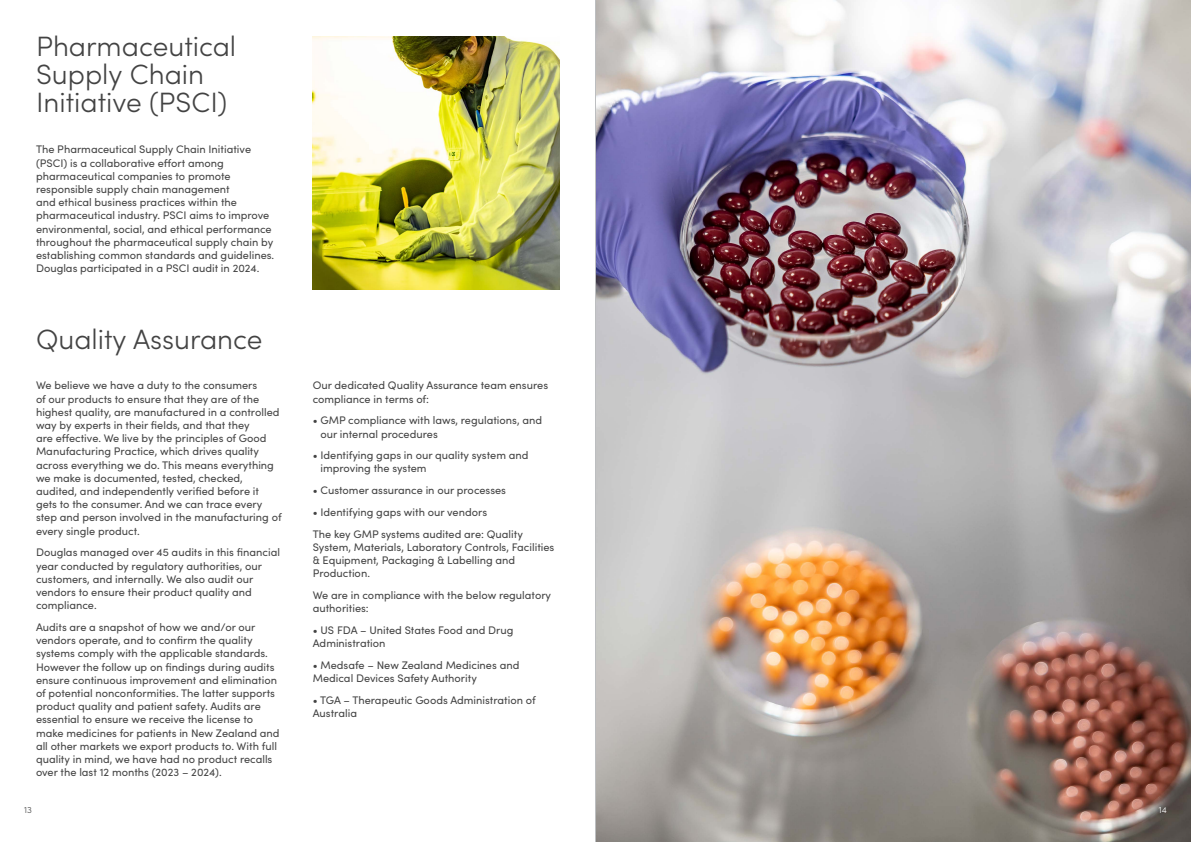
<style>
.page{position:relative;width:1191px;height:842px;background:#fff}
.page>*{position:absolute;margin:0;border:0;box-sizing:border-box;transform-origin:0 0}
.t1{font:300 28px/28px "Sofia Pro";color:#434343}
.t2{font:11px/13.2px "Sofia Pro";color:#434343}
.t3{font:300 9px "Sofia Pro";color:#434343}
.t4{font:300 9px "Sofia Pro";color:#fff}
</style>
<div class="page">
<img style="left:313px;top:36px;width:246px;height:253px">
<img style="left:596px;top:0;width:595px;height:842px">
<hr style="left:595px;top:0;width:1px;height:842px;background:#bcbec0">
<h1 class="t1" style="left:36px;top:31px;width:202px">Pharmaceutical<br>Supply Chain<br>Initiative (PSCI)</h1>
<p class="t2" style="left:36px;top:142px;width:240px">The Pharmaceutical Supply Chain Initiative (PSCI) is a collaborative effort among pharmaceutical companies to promote responsible supply chain management<br>and ethical business practices within the pharmaceutical industry. PSCI aims to improve environmental, social, and ethical performance throughout the pharmaceutical supply chain by establishing common standards and guidelines.<br>Douglas participated in a PSCI audit in 2024.</p>
<h1 class="t1" style="left:36px;top:324px;width:228px">Quality Assurance</h1>
<p class="t2" style="left:36px;top:378px;width:247px">We believe we have a duty to the consumers<br>of our products to ensure that they are of the highest quality, are manufactured in a controlled way by experts in their fields, and that they<br>are effective. We live by the principles of Good Manufacturing Practice, which drives quality across everything we do. This means everything we make is documented, tested, checked, audited, and independently verified before it gets to the consumer. And we can trace every step and person involved in the manufacturing of every single product.</p>
<p class="t2" style="left:36px;top:545px;width:245px">Douglas managed over 45 audits in this financial year conducted by regulatory authorities, our customers, and internally. We also audit our vendors to ensure their product quality and compliance.</p>
<p class="t2" style="left:36px;top:620px;width:245px">Audits are a snapshot of how we and/or our vendors operate, and to confirm the quality systems comply with the applicable standards.<br>However the follow up on findings during audits ensure continuous improvement and elimination of potential nonconformities. The latter supports product quality and patient safety. Audits are essential to ensure we receive the license to make medicines for patients in New Zealand and all other markets we export products to. With full quality in mind, we have had no product recalls over the last 12 months (2023 – 2024).</p>
<p class="t2" style="left:313px;top:378px;width:237px">Our dedicated Quality Assurance team ensures compliance in terms of:</p>
<p class="t2" style="left:320px;top:413px;width:223px;text-indent:-8px">• GMP compliance with laws, regulations, and our internal procedures</p>
<p class="t2" style="left:320px;top:448px;width:209px;text-indent:-8px">• Identifying gaps in our quality system and improving the system</p>
<p class="t2" style="left:313px;top:483px;width:195px">• Customer assurance in our processes</p>
<p class="t2" style="left:313px;top:501px;width:212px;line-height:21.7px">• Identifying gaps with our vendors<br>The key GMP systems audited are: Quality</p>
<p class="t2" style="left:313px;top:540px;width:243px">System, Materials, Laboratory Controls, Facilities &amp; Equipment, Packaging &amp; Labelling and<br>Production.</p>
<p class="t2" style="left:313px;top:588px;width:240px">We are in compliance with the below regulatory authorities:</p>
<p class="t2" style="left:313px;top:623px;width:202px">• US FDA – United States Food and Drug<br>Administration</p>
<p class="t2" style="left:313px;top:658px;width:208px">• Medsafe – New Zealand Medicines and<br>Medical Devices Safety Authority</p>
<p class="t2" style="left:313px;top:692px;width:224px">• TGA – Therapeutic Goods Administration of<br>Australia</p>
<p class="t3" style="left:24px;top:803px;width:9px">13</p>
<p class="t4" style="left:1159px;top:803px;width:10px">14</p>
</div>
